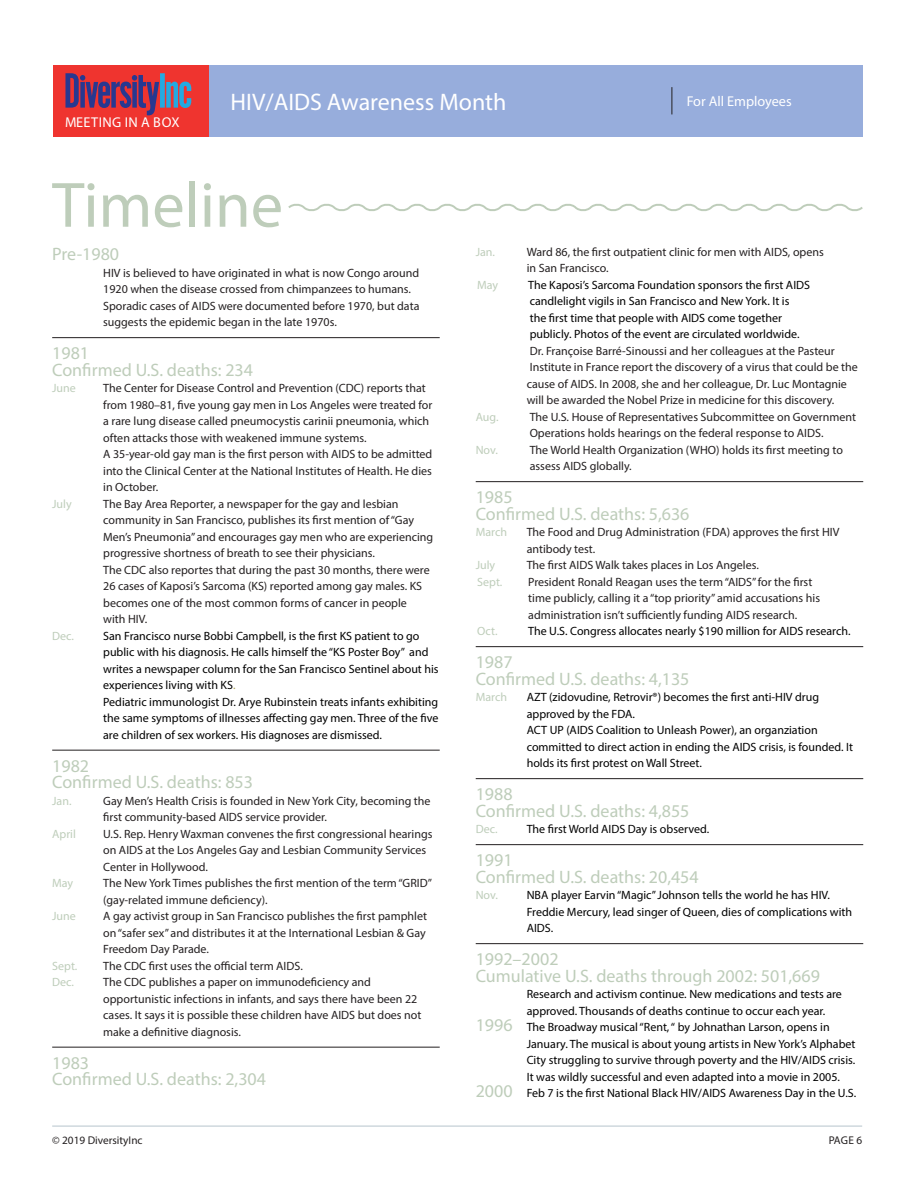
<style>
.page{position:relative;width:918px;height:1188px;background:#fff}
.page>*{position:absolute;margin:0;border:0;box-sizing:border-box;transform-origin:0 0}
.t1{font:64.5px "Myriad Pro";color:#becdba}
.t2{font:24px "Myriad Pro";color:#fff}
.timeline2{font:18px "Myriad Pro";color:#becdba}
.Heading_1{font:14.25px "Myriad Pro";color:#fff}
.Heading_1-2{font:14.25px "Myriad Pro";letter-spacing:.02em;color:#fff}
.timeline2-2{font:12px/16.5px "Myriad Pro";color:#231f20}
.timeline2-3{font:12px/16.5px "Myriad Pro";color:#000}
.timeline2-4{font:12px "Myriad Pro";color:#becdba}
.t3{font:11.25px "Myriad Pro";color:#231f20}
.s1{color:#aba359}
.s2{font-size:18px;color:#becdba}
</style>
<div class="page">
<hr style="left:52px;top:337px;width:388px;height:1px;background:#231f20">
<hr style="left:52px;top:750px;width:388px;height:1px;background:#231f20">
<hr style="left:52px;top:1047px;width:388px;height:1px;background:#231f20">
<hr style="left:476px;top:481px;width:387px;height:1px;background:#231f20">
<hr style="left:476px;top:646px;width:387px;height:1px;background:#231f20">
<hr style="left:476px;top:778px;width:387px;height:1px;background:#231f20">
<hr style="left:476px;top:844px;width:387px;height:1px;background:#231f20">
<hr style="left:476px;top:943px;width:387px;height:1px;background:#231f20">
<div style="left:209px;top:65px;width:653px;height:72px;background:#97addc"></div>
<div style="left:54px;top:65px;width:155px;height:72px;background:#ef342f"></div>
<svg style="left:672px;top:87px;width:1px;height:27px"></svg>
<hr style="left:52px;top:1125px;width:810px;height:2px;background:#cfd8dd">
<svg style="left:288px;top:203px;width:575px;height:8px"></svg>
<svg style="left:65px;top:73px;width:126px;height:42px"></svg>
<p class="Heading_1-2" style="left:65px;top:113px;width:116px">MEETING IN A BOX</p>
<p class="t2" style="left:231px;top:87px;width:277px">HIV/AIDS Awareness Month</p>
<p class="Heading_1" style="left:687px;top:92px;width:107px">For All Employees</p>
<p class="t1" style="left:52px;top:165px;width:232px">Timeline</p>
<p class="timeline2" style="left:52px;top:243px;width:68px">Pre-1980</p>
<p class="timeline2-2" style="left:103px;top:264px;width:318px">HIV is believed to have originated in what is now Congo around 1920 when the disease crossed from chimpanzees to humans.<br>Sporadic cases of AIDS were documented before 1970, but data suggests the epidemic began in the late 1970s.</p>
<p class="timeline2" style="left:52px;top:342px;width:38px">1981</p>
<p class="timeline2" style="left:52px;top:358px;width:202px">Confirmed U.S. deaths: 234</p>
<p class="timeline2-4" style="left:52px;top:381px;width:25px">June</p>
<p class="timeline2-2" style="left:103px;top:380px;width:331px">The Center for Disease Control and Prevention (CDC) reports that from 1980–81, five young gay men in Los Angeles were treated for a rare lung disease called pneumocystis carinii pneumonia, which often attacks those with weakened immune systems.</p>
<p class="timeline2-2" style="left:103px;top:446px;width:331px;text-align:justify">A 35-year-old gay man is the first person with AIDS to be admitted into the Clinical Center at the National Institutes of Health. He dies in October.</p>
<p class="timeline2-4" style="left:52px;top:496px;width:21px">July</p>
<p class="timeline2-2" style="left:103px;top:495px;width:332px">The Bay Area Reporter, a newspaper for the gay and lesbian community in San Francisco, publishes its first mention of “Gay Men’s Pneumonia” and encourages gay men who are experiencing progressive shortness of breath to see their physicians.</p>
<p class="timeline2-2" style="left:103px;top:561px;width:328px">The CDC also reportes that during the past 30 months, there were 26 cases of Kaposi’s Sarcoma (KS) reported among gay males. KS becomes one of the most common forms of cancer in people with HIV.</p>
<p class="timeline2-4" style="left:52px;top:628px;width:23px">Dec.</p>
<p class="timeline2-3" style="left:103px;top:627px;width:337px">San Francisco nurse Bobbi Campbell, is the first KS patient to go public with his diagnosis. He calls himself the “KS Poster Boy” and writes a newspaper column for the San Francisco Sentinel about his experiences living with KS<span class="s1">.</span></p>
<p class="timeline2-3" style="left:103px;top:693px;width:337px;text-align:justify">Pediatric immunologist Dr. Arye Rubinstein treats infants exhibiting the same symptoms of illnesses affecting gay men. Three of the five are children of sex workers. His diagnoses are dismissed.</p>
<p class="timeline2" style="left:52px;top:754px;width:38px">1982</p>
<p class="timeline2" style="left:52px;top:771px;width:202px">Confirmed U.S. deaths: 853</p>
<p class="timeline2-4" style="left:52px;top:793px;width:21px">Jan.</p>
<p class="timeline2-2" style="left:103px;top:792px;width:329px">Gay Men’s Health Crisis is founded in New York City, becoming the first community-based AIDS service provider.</p>
<p class="timeline2-4" style="left:52px;top:826px;width:25px">April</p>
<p class="timeline2-2" style="left:103px;top:825px;width:331px">U.S. Rep. Henry Waxman convenes the first congressional hearings on AIDS at the Los Angeles Gay and Lesbian Community Services<br>Center in Hollywood.</p>
<p class="timeline2-4" style="left:52px;top:876px;width:23px">May</p>
<p class="timeline2-2" style="left:103px;top:875px;width:330px">The New York Times publishes the first mention of the term “GRID” (gay-related immune deficiency).</p>
<p class="timeline2-4" style="left:52px;top:909px;width:25px">June</p>
<p class="timeline2-2" style="left:103px;top:908px;width:325px;text-align:justify">A gay activist group in San Francisco publishes the first pamphlet on “safer sex” and distributes it at the International Lesbian &amp; Gay Freedom Day Parade.</p>
<p class="timeline2-4" style="left:52px;top:958px;width:27px">Sept.</p>
<p class="timeline2-2" style="left:103px;top:957px;width:201px">The CDC first uses the official term AIDS.</p>
<p class="timeline2-4" style="left:52px;top:975px;width:23px">Dec.</p>
<p class="timeline2-2" style="left:103px;top:974px;width:320px">The CDC publishes a paper on immunodeficiency and opportunistic infections in infants, and says there have been 22 cases. It says it is possible these children have AIDS but does not make a definitive diagnosis.</p>
<p class="timeline2" style="left:52px;top:1051px;width:38px">1983</p>
<p class="timeline2" style="left:52px;top:1068px;width:215px">Confirmed U.S. deaths: 2,304</p>
<p class="timeline2-4" style="left:476px;top:244px;width:21px">Jan.</p>
<p class="timeline2-2" style="left:527px;top:243px;width:299px">Ward 86, the first outpatient clinic for men with AIDS, opens in San Francisco.</p>
<p class="timeline2-4" style="left:477px;top:277px;width:23px">May</p>
<p class="timeline2-3" style="left:528px;top:276px;width:283px">The Kaposi’s Sarcoma Foundation sponsors the first AIDS candlelight vigils in San Francisco and New York. It is<br>the first time that people with AIDS come together publicly. Photos of the event are circulated worldwide.</p>
<p class="timeline2-2" style="left:527px;top:342px;width:333px">Dr. Françoise Barré-Sinoussi and her colleagues at the Pasteur Institute in France report the discovery of a virus that could be the cause of AIDS. In 2008, she and her colleague, Dr. Luc Montagnie will be awarded the Nobel Prize in medicine for this discovery.</p>
<p class="timeline2-4" style="left:476px;top:409px;width:24px">Aug.</p>
<p class="timeline2-2" style="left:530px;top:408px;width:328px">The U.S. House of Representatives Subcommittee on Government<br>Operations holds hearings on the federal response to AIDS.</p>
<p class="timeline2-4" style="left:476px;top:442px;width:24px">Nov.</p>
<p class="timeline2-2" style="left:530px;top:441px;width:315px">The World Health Organization (WHO) holds its first meeting to assess AIDS globally.</p>
<p class="timeline2" style="left:476px;top:486px;width:38px">1985</p>
<p class="timeline2" style="left:476px;top:502px;width:215px">Confirmed U.S. deaths: 5,636</p>
<p class="timeline2-4" style="left:476px;top:525px;width:33px">March</p>
<p class="timeline2-2" style="left:527px;top:524px;width:314px">The Food and Drug Administration (FDA) approves the first HIV antibody test.</p>
<p class="timeline2-4" style="left:476px;top:558px;width:21px">July</p>
<p class="timeline2-2" style="left:527px;top:557px;width:234px">The first AIDS Walk takes places in Los Angeles.</p>
<p class="timeline2-4" style="left:477px;top:574px;width:27px">Sept.</p>
<p class="timeline2-2" style="left:528px;top:573px;width:293px">President Ronald Reagan uses the term “AIDS” for the first time publicly, calling it a “top priority” amid accusations his administration isn’t sufficiently funding AIDS research.</p>
<p class="timeline2-4" style="left:477px;top:624px;width:22px">Oct.</p>
<p class="timeline2-3" style="left:528px;top:623px;width:324px">The U.S. Congress allocates nearly $190 million for AIDS research.</p>
<p class="timeline2" style="left:476px;top:651px;width:38px">1987</p>
<p class="timeline2" style="left:476px;top:667px;width:215px">Confirmed U.S. deaths: 4,135</p>
<p class="timeline2-4" style="left:476px;top:690px;width:33px">March</p>
<p class="timeline2-3" style="left:527px;top:689px;width:294px">AZT (zidovudine, Retrovir®) becomes the first anti-HIV drug approved by the FDA.</p>
<p class="timeline2-3" style="left:527px;top:722px;width:328px">ACT UP (AIDS Coalition to Unleash Power), an organziation committed to direct action in ending the AIDS crisis, is founded. It holds its first protest on Wall Street.</p>
<p class="timeline2" style="left:476px;top:783px;width:38px">1988</p>
<p class="timeline2" style="left:476px;top:799px;width:215px">Confirmed U.S. deaths: 4,855</p>
<p class="timeline2-4" style="left:476px;top:822px;width:23px">Dec.</p>
<p class="timeline2-3" style="left:527px;top:821px;width:184px">The first World AIDS Day is observed.</p>
<p class="timeline2" style="left:476px;top:849px;width:38px">1991</p>
<p class="timeline2" style="left:476px;top:865px;width:225px">Confirmed U.S. deaths: 20,454</p>
<p class="timeline2-4" style="left:476px;top:888px;width:24px">Nov.</p>
<p class="timeline2-3" style="left:527px;top:887px;width:305px">NBA player Earvin “Magic” Johnson tells the world he has HIV.</p>
<p class="timeline2-3" style="left:527px;top:903px;width:327px">Freddie Mercury, lead singer of Queen, dies of complications with<br>AIDS.</p>
<p class="timeline2" style="left:476px;top:948px;width:84px">1992–2002</p>
<p class="timeline2" style="left:476px;top:964px;width:346px">Cumulative U.S. deaths through 2002: 501,669</p>
<p class="timeline2-3" style="left:527px;top:986px;width:317px">Research and activism continue. New medications and tests are approved. Thousands of deaths continue to occur each year.</p>
<p class="timeline2-3" style="left:527px;top:1019px;width:330px;text-indent:-51px"><span class="s2">1996</span> The Broadway musical “Rent, “ by Johnathan Larson, opens in<br>January. The musical is about young artists in New York’s Alphabet<br>City struggling to survive through poverty and the HIV/AIDS crisis.</p>
<p class="timeline2-3" style="left:527px;top:1068px;width:315px">It was wildly successful and even adapted into a movie in 2005.</p>
<p class="timeline2-3" style="left:476px;top:1085px;width:382px"><span class="s2">2000</span> Feb 7 is the first National Black HIV/AIDS Awareness Day in the U.S.</p>
<p class="t3" style="left:52px;top:1133px;width:92px">© 2019 DiversityInc</p>
<p class="t3" style="left:829px;top:1133px;width:35px">PAGE 6</p>
</div>
